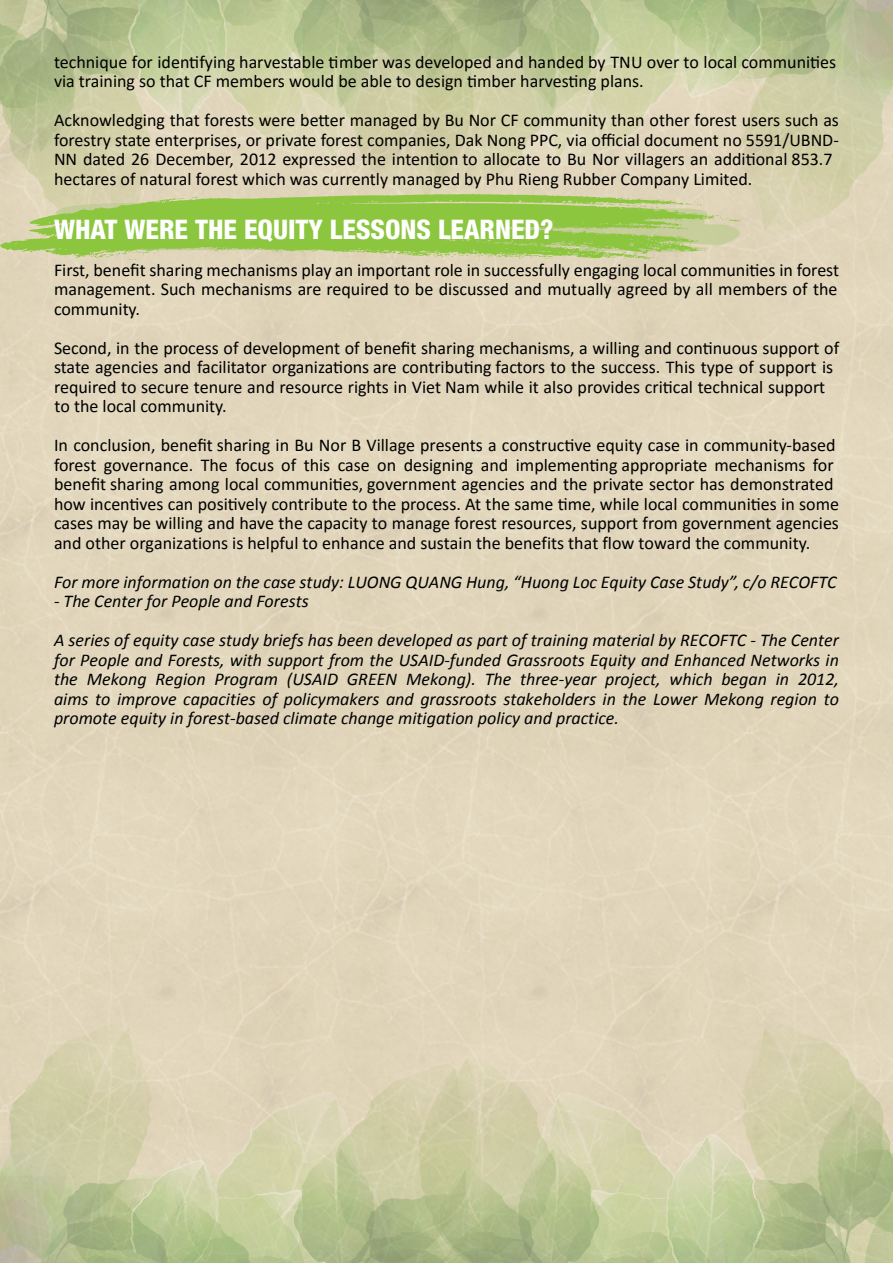
<style>
.page{position:relative;width:893px;height:1263px;background:#fff}
.page>*{position:absolute;margin:0;border:0;box-sizing:border-box;transform-origin:0 0}
.TEXT{font:800 condensed 27px "Helvetica Neue LT Std";color:#fff}
.TEXT-2{font:18px/19.5px "Calibri";color:#000}
.TEXT-3{font:italic 18px/19.5px "Calibri";color:#000}
</style>
<div class="page">
<svg style="left:0;top:1019px;width:893px;height:244px;background:#cdcca6"></svg>
<svg style="left:0;top:0;width:893px;height:260px;background:#c3cb97"></svg>
<p class="TEXT-2" style="left:54px;top:51px;width:784px">technique for identifying harvestable timber was developed and handed by TNU over to local communities via training so that CF members would be able to design timber harvesting plans.</p>
<p class="TEXT-2" style="left:54px;top:110px;width:786px">Acknowledging that forests were better managed by Bu Nor CF community than other forest users such as forestry state enterprises, or private forest companies, Dak Nong PPC, via official document no 5591/UBND-NN dated 26 December, 2012 expressed the intention to allocate to Bu Nor villagers an additional 853.7 hectares of natural forest which was currently managed by Phu Rieng Rubber Company Limited.</p>
<p class="TEXT" style="left:54px;top:213px;width:501px">WHAT WERE THE EQUITY LESSONS LEARNED?</p>
<p class="TEXT-2" style="left:54px;top:260px;width:787px;text-align:justify">First, benefit sharing mechanisms play an important role in successfully engaging local communities in forest management. Such mechanisms are required to be discussed and mutually agreed by all members of the community.</p>
<p class="TEXT-2" style="left:54px;top:338px;width:787px">Second, in the process of development of benefit sharing mechanisms, a willing and continuous support of state agencies and facilitator organizations are contributing factors to the success. This type of support is required to secure tenure and resource rights in Viet Nam while it also provides critical technical support to the local community.</p>
<p class="TEXT-2" style="left:54px;top:435px;width:787px">In conclusion, benefit sharing in Bu Nor B Village presents a constructive equity case in community-based forest governance. The focus of this case on designing and implementing appropriate mechanisms for benefit sharing among local communities, government agencies and the private sector has demonstrated how incentives can positively contribute to the process. At the same time, while local communities in some cases may be willing and have the capacity to manage forest resources, support from government agencies and other organizations is helpful to enhance and sustain the benefits that flow toward the community.</p>
<p class="TEXT-3" style="left:54px;top:571px;width:784px">For more information on the case study: LUONG QUANG Hung, “Huong Loc Equity Case Study”, c/o RECOFTC</p>
<p class="TEXT-3" style="left:54px;top:581px;width:786px;line-height:39px">- The Center for People and Forests<br>A series of equity case study briefs has been developed as part of training material by RECOFTC - The Center</p>
<p class="TEXT-3" style="left:54px;top:649px;width:786px;text-align:justify">for People and Forests, with support from the USAID-funded Grassroots Equity and Enhanced Networks in the Mekong Region Program (USAID GREEN Mekong). The three-year project, which began in 2012, aims to improve capacities of policymakers and grassroots stakeholders in the Lower Mekong region to promote equity in forest-based climate change mitigation policy and practice.</p>
</div>
